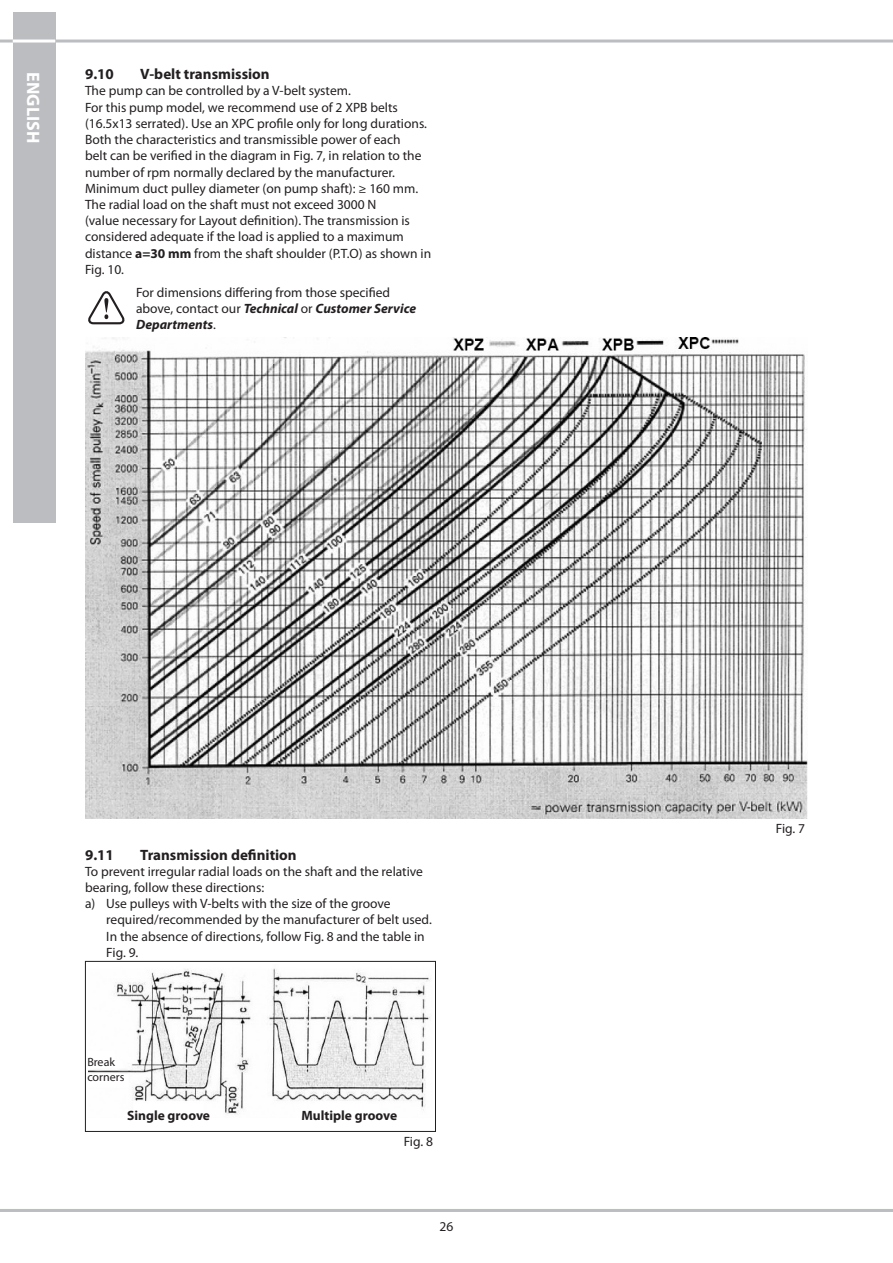
<style>
.page{position:relative;width:893px;height:1263px;background:#fff}
.page>*{position:absolute;margin:0;border:0;box-sizing:border-box;transform-origin:0 0}
.t1{font:700 18px "Myriad Pro";color:#fff}
.t2{font:700 15px "Myriad Pro";color:#231f20}
.Corpo{font:13.5px/16.2px "Myriad Pro";color:#231f20}
.Numerato_-_Bullet{font:13.5px/16.2px "Myriad Pro";color:#231f20}
.t3{font:700 13.5px "Myriad Pro";color:#231f20}
.t4{font:12px/14.4px "Myriad Pro";color:#231f20}
.s1{font-weight:700}
.s2{font-weight:700;font-style:italic}
</style>
<div class="page">
<hr style="left:0;top:40px;width:893px;height:3px;background:#bcbdc0">
<div style="left:13px;top:13px;width:42px;height:510px;background:#bcbdc0"></div>
<hr style="left:13px;top:40px;width:42px;height:3px;background:#fff">
<hr style="left:0;top:1209px;width:893px;height:3px;background:#bcbdc0">
<svg style="left:88px;top:291px;width:36px;height:33px"></svg>
<img style="left:85px;top:337px;width:723px;height:482px">
<img style="left:89px;top:968px;width:341px;height:147px">
<div style="left:85px;top:961px;width:351px;height:171px;border:1px solid #231f20"></div>
<h1 class="t1" style="left:45px;top:72px;width:72px;rotate:90deg">ENGLISH</h1>
<p class="t2" style="left:85px;top:64px;width:30px">9.10</p>
<p class="t2" style="left:140px;top:64px;width:131px">V-belt transmission</p>
<p class="Corpo" style="left:85px;top:83px;width:267px">The pump can be controlled by a V-belt system.</p>
<p class="Corpo" style="left:85px;top:99px;width:343px">For this pump model, we recommend use of 2 XPB belts (16.5x13 serrated). Use an XPC profile only for long durations.<br>Both the characteristics and transmissible power of each<br>belt can be verified in the diagram in Fig. 7, in relation to the number of rpm normally declared by the manufacturer.</p>
<p class="Corpo" style="left:85px;top:180px;width:335px">Minimum duct pulley diameter (on pump shaft): ≥ 160 mm.</p>
<p class="Corpo" style="left:85px;top:196px;width:348px">The radial load on the shaft must not exceed 3000 N<br>(value necessary for Layout definition). The transmission is considered adequate if the load is applied to a maximum distance <span class="s1">a=30 mm</span> from the shaft shoulder (P.T.O) as shown in Fig. 10.</p>
<p class="Corpo" style="left:136px;top:284px;width:282px">For dimensions differing from those specified above, contact our <span class="s2">Technical</span> or <span class="s2">Customer Service<br>Departments</span>.</p>
<p class="t2" style="left:85px;top:845px;width:30px">9.11</p>
<p class="t2" style="left:140px;top:845px;width:158px">Transmission definition</p>
<p class="Corpo" style="left:85px;top:863px;width:339px">To prevent irregular radial loads on the shaft and the relative bearing, follow these directions:</p>
<p class="Numerato_-_Bullet" style="left:106px;top:895px;width:327px;text-indent:-21px">a) Use pulleys with V-belts with the size of the groove required/recommended by the manufacturer of belt used.<br>In the absence of directions, follow Fig. 8 and the table in Fig. 9.</p>
<p class="t4" style="left:87px;top:1055px;width:39px">Break corners</p>
<p class="t3" style="left:127px;top:1106px;width:84px">Single groove</p>
<p class="t3" style="left:301px;top:1106px;width:97px">Multiple groove</p>
<p class="Corpo" style="left:404px;top:1133px;width:31px">Fig. 8</p>
<p class="Corpo" style="left:440px;top:1218px;width:15px">26</p>
<p class="Corpo" style="left:776px;top:820px;width:31px">Fig. 7</p>
</div>
